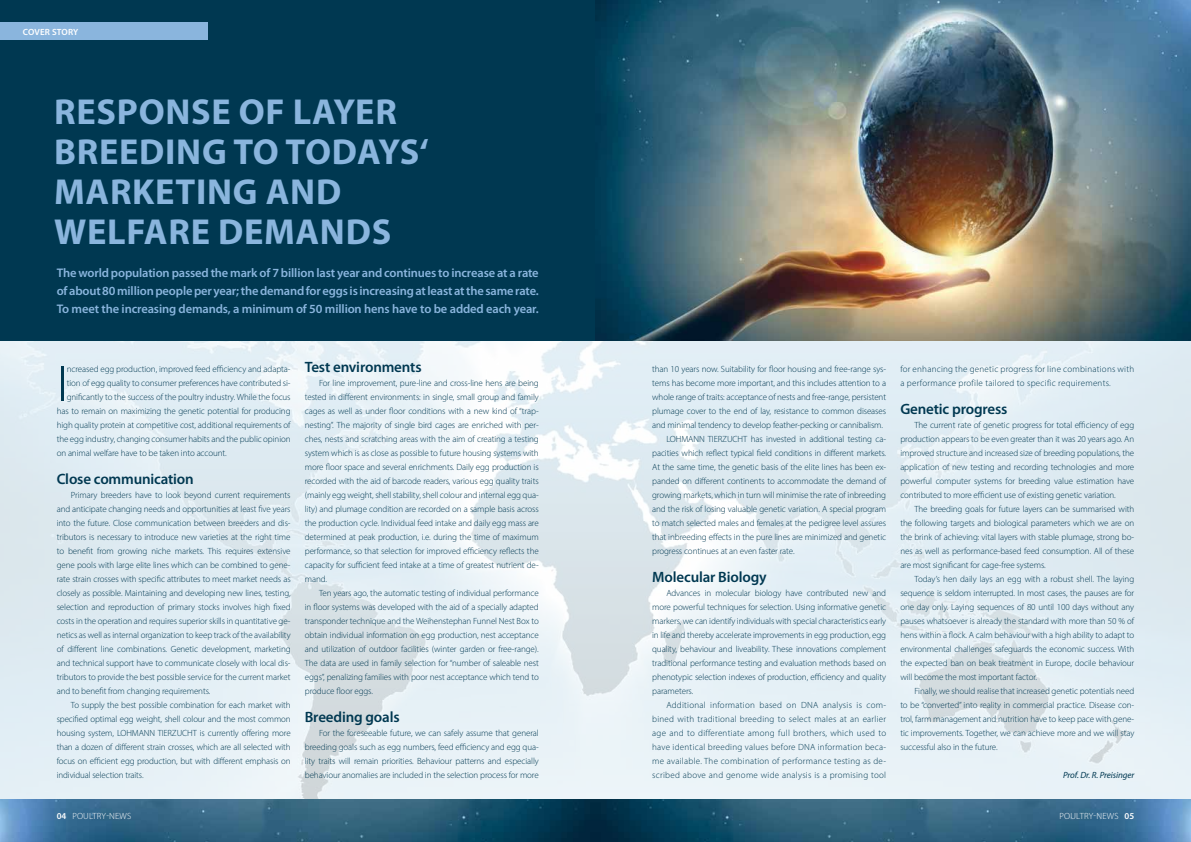
<style>
.page{position:relative;width:1191px;height:842px;background:#fff}
.page>*{position:absolute;margin:0;border:0;box-sizing:border-box;transform-origin:0 0}
.t1{font:300 50.5px "Myriad Pro";color:#003851}
.t2{font:700 36.3px/40px "Myriad Pro";letter-spacing:.02em;color:#8ab5dd}
.t3{font:600 15px "Myriad Pro";letter-spacing:-.01em;color:#003851}
.t4{font:600 12.5px/18px "Myriad Pro";letter-spacing:-.01em;color:#8ab5dd;text-align:justify}
.t5{font:300 9px/14px "Myriad Pro";letter-spacing:-.01em;color:#003851;text-align:justify}
.t6{font:300 9px/14px "Myriad Pro";letter-spacing:.03em;color:#003851}
.t7{font:300 9px "Myriad Pro";letter-spacing:.02em;color:#fff}
.t8{font:italic 9px "Myriad Pro";letter-spacing:-.01em;color:#003851}
.t9{font:600 9px "Myriad Pro";letter-spacing:.02em;color:#fff}
.s1{font-weight:600}
</style>
<div class="page">
<img style="left:0;top:340px;width:1191px;height:502px">
<div style="left:0;top:0;width:595px;height:340px;background:#003851"></div>
<div style="left:0;top:23px;width:208px;height:17px;background:#8ab5dd"></div>
<img style="left:595px;top:0;width:596px;height:340px">
<p class="t9" style="left:23px;top:26px;width:57px">cover story</p>
<h2 class="t2" style="left:54px;top:90px;width:376px;text-indent:185px">OF LAYER<br>BREEDING TO TODAYS‘<br>MARKETING AND<br>WEL</h2>
<h2 class="t2" style="left:54px;top:90px;width:45px">RESPONSE</h2>
<h2 class="t2" style="left:126px;top:210px;width:262px">FARE DEMANDS</h2>
<p class="t4" style="left:57px;top:263px;width:483px">The world population passed the mark of 7 billion last year and continues to increase at a rate of about 80 million people per year; the demand for eggs is increasing at least at the same rate.<br>To meet the increasing demands, a minimum of 50 million hens have to be added each year.</p>
<h1 class="t1" style="left:57px;top:353px;width:12px">I</h1>
<p class="t5" style="left:67px;top:362px;width:225px">ncreased egg production, improved feed efficiency and adapta-</p>
<p class="t5" style="left:67px;top:376px;width:225px">tion of egg quality to consumer preferences have contributed si-</p>
<p class="t5" style="left:67px;top:390px;width:225px">gnificantly to the success of the poultry industry. While the focus</p>
<p class="t5" style="left:57px;top:404px;width:235px">has to remain on maximizing the genetic potential for producing</p>
<p class="t5" style="left:57px;top:418px;width:235px">high quality protein at competitive cost, additional requirements of</p>
<p class="t5" style="left:57px;top:432px;width:235px">the egg industry, changing consumer habits and the public opinion</p>
<p class="t5" style="left:57px;top:446px;width:172px">on animal welfare have to be taken into account.</p>
<h3 class="t3" style="left:57px;top:469px;width:139px">Close communication</h3>
<p class="t5" style="left:57px;top:488px;width:235px;text-indent:14px">Primary breeders have to look beyond current requirements and anticipate changing needs and opportunities at least five years into the future. Close communication between breeders and dis&shy;tributors is necessary to introduce new varieties at the right time to benefit from growing niche markets. This requires extensive gene pools with large elite lines which can be combined to gene&shy;rate strain crosses with specific attributes to meet market needs as closely as possible. Maintaining and developing new lines, testing, selection and reproduction of primary stocks involves high fixed costs in the operation and requires superior skills in quantitative ge&shy;netics as well as internal organization to keep track of the availability of different line combinations. Genetic development, marketing and technical support have to communicate closely with local dis&shy;tributors to provide the best possible service for the current market and to benefit from changing requirements.</p>
<p class="t5" style="left:57px;top:698px;width:235px;text-indent:14px">To supply the best possible combination for each market with specified optimal egg weight, shell colour and the most common housing system, LOHMANN TIERZUCHT is currently offering more than a dozen of different strain crosses, which are all selected with focus on efficient egg production, but with different emphasis on individual selection traits.</p>
<h3 class="t3" style="left:305px;top:357px;width:118px">Test environments</h3>
<p class="t5" style="left:305px;top:376px;width:235px;text-indent:14px">For line improvement, pure-line and cross-line hens are being tested in different environments: in single, small group and family cages as well as under floor conditions with a new kind of “trap&shy;nesting”. The majority of single bird cages are enriched with per&shy;ches, nests and scratching areas with the aim of creating a testing system which is as close as possible to future housing systems with more floor space and several enrichments. Daily egg production is recorded with the aid of barcode readers, various egg quality traits (mainly egg weight, shell stability, shell colour and internal egg qua&shy;lity) and plumage condition are recorded on a sample basis across the production cycle. Individual feed intake and daily egg mass are determined at peak production, i.e. during the time of maximum performance, so that selection for improved efficiency reflects the capacity for sufficient feed intake at a time of greatest nutrient de&shy;mand.</p>
<p class="t5" style="left:305px;top:586px;width:235px;text-indent:14px">Ten years ago, the automatic testing of individual performance in floor systems was developed with the aid of a specially adapted transponder technique and the Weihenstephan Funnel Nest Box to obtain individual information on egg production, nest acceptance and utilization of outdoor facilities (winter garden or free-range).<br>The data are used in family selection for “number of saleable nest eggs”, penalizing families with poor nest acceptance which tend to produce floor eggs.</p>
<h3 class="t3" style="left:305px;top:707px;width:96px">Breeding goals</h3>
<p class="t5" style="left:305px;top:726px;width:235px;text-indent:14px">For the foreseeable future, we can safely assume that general breeding goals such as egg numbers, feed efficiency and egg qua&shy;lity traits will remain priorities. Behaviour patterns and especially behaviour anomalies are included in the selection process for more</p>
<p class="t5" style="left:652px;top:362px;width:235px">than 10 years now. Suitability for floor housing and free-range sys-</p>
<p class="t5" style="left:652px;top:376px;width:235px">tems has become more important, and this includes attention to a</p>
<p class="t5" style="left:652px;top:390px;width:235px">whole range of traits: acceptance of nests and free-range, persistent</p>
<p class="t5" style="left:652px;top:404px;width:235px">plumage cover to the end of lay, resistance to common diseases</p>
<p class="t5" style="left:652px;top:418px;width:232px">and minimal tendency to develop feather-pecking or cannibalism.</p>
<p class="t5" style="left:666px;top:432px;width:221px">LOHMANN TIERZUCHT has invested in additional testing ca-</p>
<p class="t5" style="left:652px;top:446px;width:235px">pacities which reflect typical field conditions in different markets.</p>
<p class="t5" style="left:652px;top:460px;width:235px">At the same time, the genetic basis of the elite lines has been ex-</p>
<p class="t5" style="left:652px;top:474px;width:235px">panded on different continents to accommodate the demand of</p>
<p class="t5" style="left:652px;top:488px;width:235px">growing markets, which in turn will minimise the rate of inbreeding</p>
<p class="t5" style="left:652px;top:502px;width:235px">and the risk of losing valuable genetic variation. A special program</p>
<p class="t5" style="left:652px;top:516px;width:235px">to match selected males and females at the pedigree level assures</p>
<p class="t5" style="left:652px;top:530px;width:235px">that inbreeding effects in the pure lines are minimized and genetic</p>
<p class="t5" style="left:652px;top:544px;width:144px">progress continues at an even faster rate.</p>
<h3 class="t3" style="left:652px;top:567px;width:116px">Molecular Biology</h3>
<p class="t5" style="left:652px;top:586px;width:235px;text-indent:14px">Advances in molecular biology have contributed new and more powerful techniques for selection. Using informative genetic markers, we can identify individuals with special characteristics early in life and thereby accelerate improvements in egg production, egg quality, behaviour and liveability. These innovations complement traditional performance testing and evaluation methods based on phenotypic selection indexes of production, efficiency and quality parameters.</p>
<p class="t5" style="left:652px;top:698px;width:235px;text-indent:14px">Additional information based on DNA analysis is com&shy;bined with traditional breeding to select males at an earlier age and to differentiate among full brothers, which used to have identical breeding values before DNA information beca&shy;me available. The combination of performance testing as de&shy;scribed above and genome wide analysis is a promising tool</p>
<p class="t6" style="left:900px;top:362px;width:235px">for enhancing the genetic progress for line combinations with a performance profile tailored to specific requirements.</p>
<h3 class="t3" style="left:900px;top:399px;width:109px">Genetic progress</h3>
<p class="t5" style="left:900px;top:418px;width:235px;text-indent:14px">The current rate of genetic progress for total efficiency of egg production appears to be even greater than it was 20 years ago. An improved structure and increased size of breeding populations, the application of new testing and recording technologies and more powerful computer systems for breeding value estimation have contributed to more efficient use of existing genetic variation.</p>
<p class="t5" style="left:900px;top:502px;width:235px;text-indent:14px">The breeding goals for future layers can be summarised with the following targets and biological parameters which we are on the brink of achieving: vital layers with stable plumage, strong bo&shy;nes as well as performance-based feed consumption. All of these are most significant for cage-free systems.</p>
<p class="t5" style="left:900px;top:572px;width:235px;text-indent:14px">Today’s hen daily lays an egg with a robust shell. The laying sequence is seldom interrupted. In most cases, the pauses are for one day only. Laying sequences of 80 until 100 days without any pauses whatsoever is already the standard with more than 50 % of hens within a flock. A calm behaviour with a high ability to adapt to environmental challenges safeguards the economic success. With the expected ban on beak treatment in Europe, docile behaviour will become the most important factor.</p>
<p class="t5" style="left:900px;top:684px;width:235px;text-indent:14px">Finally, we should realise that increased genetic potentials need to be “converted” into reality in commercial practice. Disease con&shy;trol, farm management and nutrition have to keep pace with gene&shy;tic improvements. Together, we can achieve more and we will stay successful also in the future.</p>
<p class="t8" style="left:1063px;top:770px;width:73px">Prof. Dr. R. Preisinger</p>
<p class="t7" style="left:57px;top:811px;width:76px"><span class="s1">04</span> POULTRY-News</p>
<p class="t7" style="left:1059px;top:811px;width:76px">POULTRY-News <span class="s1">05</span></p>
</div>
